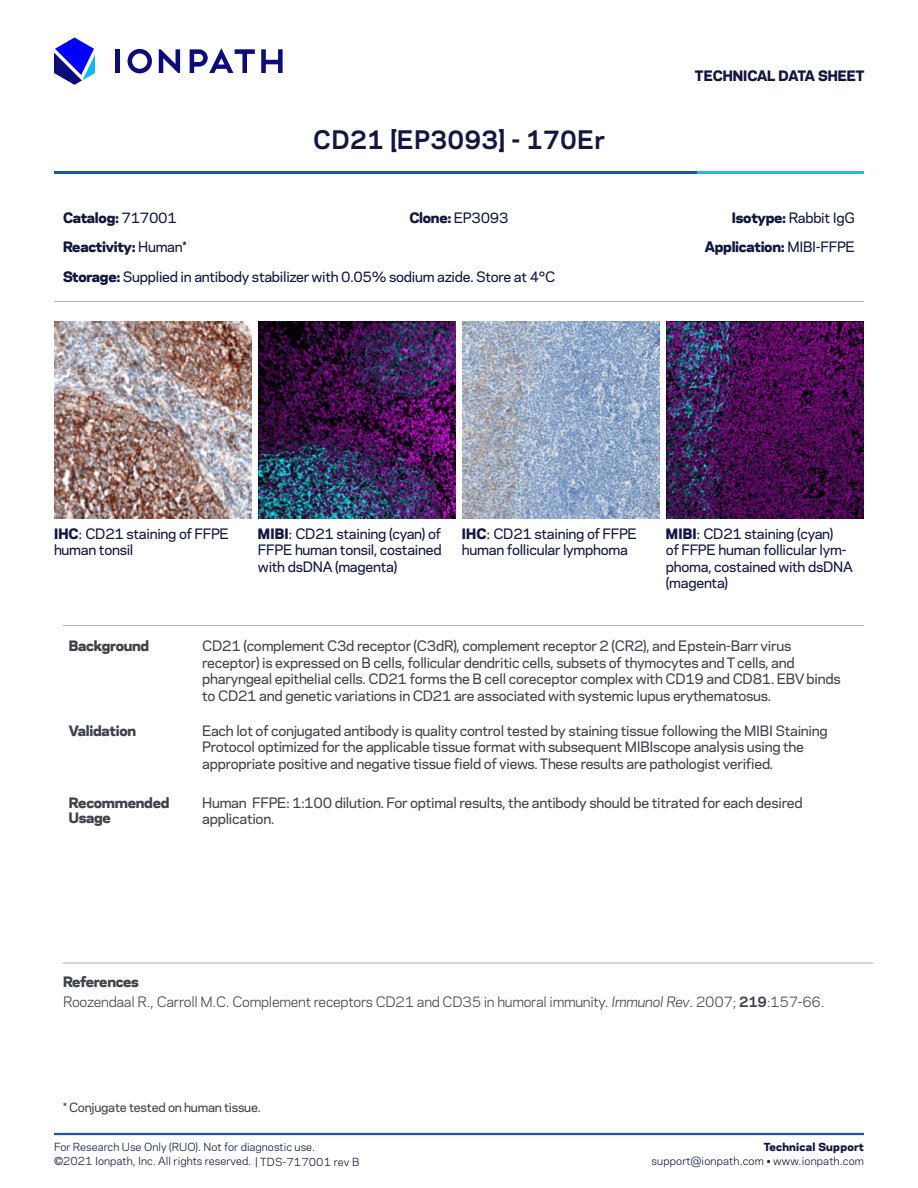
<style>
.page{position:relative;width:918px;height:1188px;background:#fff}
.page>*{position:absolute;margin:0;border:0;box-sizing:border-box;transform-origin:0 0}
.t1{font:700 24px "Polaris";letter-spacing:.01em;color:#111741}
.t2{font:500 13.5px/16.5px "Polaris";letter-spacing:-.02em;color:#40444a}
.t3{font:500 13.5px/16.5px "Polaris";letter-spacing:-.02em;color:#111741}
.t4{font:13.5px/19.5px "Polaris";letter-spacing:-.02em;color:#40444a}
.t5{font:800 13.5px "Polaris";letter-spacing:-.02em;color:#111741}
.t6{font:800 13.5px/15px "Polaris";letter-spacing:-.02em;color:#40444a}
.t7{font:800 13.5px "Polaris";color:#111741}
.t8{font:500 12px "Polaris";letter-spacing:-.02em;color:#40444a}
.t9{font:10.5px/13.5px "Polaris";color:#111741}
.t10{font:800 10.5px "Polaris";letter-spacing:.025em;color:#111741}
.s1{font-weight:500}
.s2{font-weight:800}
.s3{font-style:italic}
.s4{font-weight:700}
</style>
<div class="page">
<hr style="left:54px;top:1133px;width:810px;height:2px;background:#1d55a5">
<svg style="left:159px;top:49px;width:21px;height:24px"></svg>
<hr style="left:116px;top:49px;width:4px;height:24px;background:#0c0c7c">
<svg style="left:261px;top:49px;width:22px;height:24px"></svg>
<svg style="left:128px;top:49px;width:24px;height:24px"></svg>
<svg style="left:190px;top:48px;width:65px;height:25px"></svg>
<svg style="left:54px;top:38px;width:41px;height:47px"></svg>
<hr style="left:54px;top:301px;width:810px;height:1px;background:#b2b7bb">
<hr style="left:54px;top:171px;width:644px;height:3px;background:#1d55a5">
<hr style="left:698px;top:171px;width:166px;height:3px;background:#2db3e7">
<hr style="left:63px;top:625px;width:801px;height:1px;background:#b2b7bb">
<hr style="left:63px;top:962px;width:810px;height:2px;background:#b2b7bb">
<img style="left:54px;top:321px;width:198px;height:198px">
<img style="left:258px;top:321px;width:198px;height:198px">
<img style="left:462px;top:321px;width:198px;height:198px">
<img style="left:666px;top:321px;width:198px;height:198px">
<p class="t5" style="left:63px;top:207px;width:115px">Catalog: <span class="s1">717001</span></p>
<h1 class="t1" style="left:313px;top:122px;width:293px">CD21 [EP3093] - 170Er</h1>
<p class="t7" style="left:695px;top:65px;width:171px">TECHNICAL DATA SHEET</p>
<p class="t5" style="left:409px;top:207px;width:101px">Clone: <span class="s1">EP3093</span></p>
<p class="t3" style="left:732px;top:209px;width:125px"><span class="s2">Isotype:</span> Rabbit IgG</p>
<p class="t5" style="left:63px;top:236px;width:125px">Reactivity: <span class="s1">Human*</span></p>
<p class="t5" style="left:705px;top:236px;width:152px">Application: <span class="s1">MIBI-FFPE</span></p>
<p class="t3" style="left:63px;top:268px;width:494px"><span class="s2">Storage:</span> Supplied in antibody stabilizer with 0.05% sodium azide. Store at 4°C</p>
<p class="t3" style="left:54px;top:525px;width:177px"><span class="s2">IHC</span>: CD21 staining of FFPE human tonsil</p>
<p class="t3" style="left:258px;top:525px;width:185px;text-align:justify"><span class="s2">MIBI</span>: CD21 staining (cyan) of FFPE human tonsil, costained with dsDNA (magenta)</p>
<p class="t3" style="left:462px;top:525px;width:177px"><span class="s2">IHC</span>: CD21 staining of FFPE human follicular lymphoma</p>
<p class="t3" style="left:666px;top:525px;width:188px"><span class="s2">MIBI</span>: CD21 staining (cyan)<br>of FFPE human follicular lym&shy;phoma, costained with dsDNA (magenta)</p>
<p class="t6" style="left:69px;top:637px;width:82px">Background</p>
<p class="t2" style="left:202px;top:637px;width:640px">CD21 (complement C3d receptor (C3dR), complement receptor 2 (CR2), and Epstein-Barr virus receptor) is expressed on B cells, follicular dendritic cells, subsets of thymocytes and T cells, and pharyngeal epithelial cells. CD21 forms the B cell coreceptor complex with CD19 and CD81. EBV binds to CD21 and genetic variations in CD21 are associated with systemic lupus erythematosus.</p>
<p class="t6" style="left:69px;top:721px;width:69px">Validation</p>
<p class="t2" style="left:202px;top:721px;width:627px">Each lot of conjugated antibody is quality control tested by staining tissue following the MIBI Staining<br>Protocol optimized for the applicable tissue format with subsequent MIBIscope analysis using the appropriate positive and negative tissue field of views. These results are pathologist verified.</p>
<p class="t6" style="left:69px;top:793px;width:102px">Recommended<br>Usage</p>
<p class="t2" style="left:202px;top:793px;width:602px">Human FFPE: 1:100 dilution. For optimal results, the antibody should be titrated for each desired application.</p>
<p class="t4" style="left:63px;top:972px;width:763px"><span class="s2">References<br></span>Roozendaal R., Carroll M.C. Complement receptors CD21 and CD35 in humoral immunity. <span class="s3">Immunol Rev</span>. 2007; <span class="s4">219</span>:157-66.</p>
<p class="t8" style="left:63px;top:1098px;width:199px">* Conjugate tested on human tissue.</p>
<p class="t9" style="left:54px;top:1140px;width:307px">For Research Use Only (RUO). Not for diagnostic use.<br>©2021 Ionpath, Inc. All rights reserved. | TDS-717001 rev B</p>
<p class="t10" style="left:764px;top:1138px;width:102px">Technical Support</p>
<p class="t9" style="left:651px;top:1154px;width:214px">support@ionpath.com • www.ionpath.com</p>
</div>
